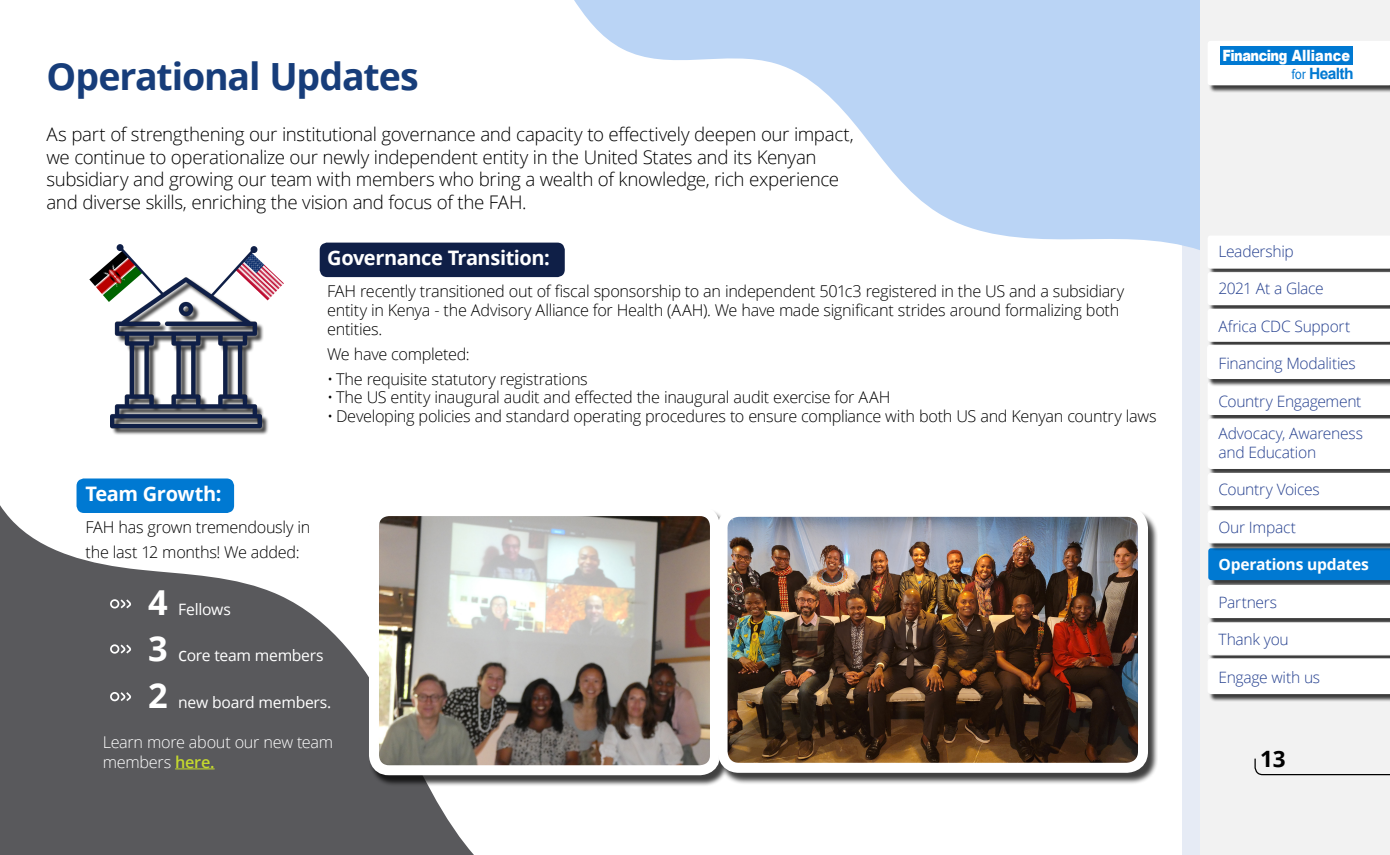
<style>
.page{position:relative;width:1390px;height:855px;background:#fff}
.page>*{position:absolute;margin:0;border:0;box-sizing:border-box;transform-origin:0 0}
.t1{font:700 37.5px "Open Sans";letter-spacing:-.03em;color:#173d7a}
.t2{font:700 22.5px "Open Sans";color:#000}
.t3{font:700 20px "Open Sans";letter-spacing:-.02em;color:#fff}
.t4{font:300 18.75px/22.5px "Open Sans";letter-spacing:-.02em;color:#000}
.t5{font:300 16.25px/18.8px "Open Sans";letter-spacing:-.02em;color:#000}
.t6{font:300 16.25px/20px "Open Sans";letter-spacing:-.02em;color:#fff}
.t7{font:15.69px "Open Sans";letter-spacing:-.02em;color:#fff}
.t8{font:300 15.62px/32.5px "Open Sans";letter-spacing:-.02em;color:#25408f}
.t9{font:700 15.62px "Open Sans";letter-spacing:-.02em;color:#fff}
.t10{font:700 15.62px "Arial";letter-spacing:-.04em;color:#0079d2}
.t11{font:900 15.56px "Arial";letter-spacing:-.04em;color:#fff;scale:.83 1}
.s1{font-weight:700;font-size:34.38px}
.s2{font-size:18.75px}
.s3{font-weight:600;color:#c4d82e}
.s4{font-family:"Proxima Nova Cond";font-weight:400;font-size:15px}
</style>
<div class="page">
<div style="left:1182px;top:0;width:207px;height:855px;background:#e6ebf5"></div>
<div style="left:320px;top:243px;width:245px;height:34px;background:#0f1f47;border-radius:8px"></div>
<svg style="left:459px;top:0;width:741px;height:251px;fill:#bad4f5"></svg>
<div style="left:1200px;top:0;width:189px;height:855px;background:#f2f2f2"></div>
<svg style="left:0;top:478px;width:474px;height:377px;fill:#59595c"></svg>
<div style="left:369px;top:508px;width:360px;height:279px;background:#000;opacity:.75"></div>
<img style="left:380px;top:517px;width:329px;height:247px">
<div style="left:369px;top:506px;width:351px;height:269px;border:10px solid #fff;border-radius:15px"></div>
<div style="left:717px;top:509px;width:441px;height:276px;background:#000;opacity:.75"></div>
<img style="left:728px;top:518px;width:408px;height:244px">
<div style="left:717px;top:507px;width:430px;height:266px;border:10px solid #fff;border-radius:16px"></div>
<div style="left:921px;top:787px;width:11px;height:11px;border:2px solid #fff;border-radius:50%"></div>
<svg style="left:930px;top:784px;width:15px;height:12px"></svg>
<hr style="left:175px;top:769px;width:40px;height:1px;background:#c4d82e">
<div style="left:110px;top:599px;width:9px;height:10px;border:2px solid #fff;border-radius:50%"></div>
<svg style="left:119px;top:598px;width:12px;height:12px"></svg>
<div style="left:110px;top:644px;width:9px;height:10px;border:2px solid #fff;border-radius:50%"></div>
<svg style="left:119px;top:643px;width:12px;height:12px"></svg>
<div style="left:110px;top:692px;width:9px;height:9px;border:2px solid #fff;border-radius:50%"></div>
<svg style="left:119px;top:690px;width:12px;height:13px"></svg>
<svg style="left:1207px;top:236px;width:182px;height:466px"></svg>
<svg style="left:1254px;top:758px;width:135px;height:18px"></svg>
<div style="left:111px;top:279px;width:158px;height:156px;background:#000;opacity:.75"></div>
<img style="left:110px;top:277px;width:151px;height:151px">
<img style="left:89px;top:255px;width:54px;height:47px">
<div style="left:117px;top:244px;width:6px;height:7px;border:2px solid #0f1f47;border-radius:50%"></div>
<svg style="left:117px;top:245px;width:49px;height:53px"></svg>
<img style="left:257px;top:258px;width:27px;height:42px">
<div style="left:250px;top:246px;width:7px;height:7px;border:2px solid #0f1f47;border-radius:50%"></div>
<svg style="left:207px;top:247px;width:50px;height:53px"></svg>
<div style="left:1208px;top:42px;width:181px;height:51px;background:#000;opacity:.75"></div>
<div style="left:1208px;top:41px;width:181px;height:44px;background:#fff"></div>
<div style="left:1220px;top:47px;width:132px;height:18px;background:#0079d2"></div>
<h1 class="t1" style="left:46px;top:50px;width:374px">Operational Updates</h1>
<p class="t4" style="left:46px;top:123px;width:809px">As part of strengthening our institutional governance and capacity to effectively deepen our impact, we continue to operationalize our newly independent entity in the United States and its Kenyan subsidiary and growing our team with members who bring a wealth of knowledge, rich experience and diverse skills, enriching the vision and focus of the FAH.</p>
<p class="t3" style="left:327px;top:243px;width:224px">Governance Transition:</p>
<p class="t5" style="left:327px;top:282px;width:798px">FAH recently transitioned out of fiscal sponsorship to an independent 501c3 registered in the US and a subsidiary entity in Kenya - the Advisory Alliance for Health (AAH). We have made significant strides around formalizing both entities.</p>
<p class="t5" style="left:327px;top:344px;width:144px">We have completed:</p>
<p class="t5" style="left:327px;top:369px;width:262px">• The requisite statutory registrations</p>
<p class="t5" style="left:327px;top:388px;width:564px">• The US entity inaugural audit and effected the inaugural audit exercise for AAH</p>
<p class="t5" style="left:327px;top:407px;width:831px">• Developing policies and standard operating procedures to ensure compliance with both US and Kenyan country laws</p>
<p class="t3" style="left:86px;top:480px;width:137px">Team Growth:</p>
<p class="t5" style="left:86px;top:517px;width:226px">FAH has grown tremendously in</p>
<p class="t5" style="left:86px;top:542px;width:215px">the last 12 months! We added:</p>
<p class="t7" style="left:148px;top:598px;width:84px"><span class="s1">4</span> Fellows</p>
<p class="t7" style="left:148px;top:644px;width:177px"><span class="s1">3</span> <span class="s2">c</span>ore team members</p>
<p class="t7" style="left:148px;top:692px;width:185px"><span class="s1">2</span> new board members.</p>
<p class="t6" style="left:103px;top:731px;width:232px">Learn more about our new team members <span class="s3">here.</span></p>
<p class="t11" style="left:1222px;top:45px;width:155px">Financing Alliance</p>
<p class="t10" style="left:1291px;top:62px;width:64px"><span class="s4">for</span> Health</p>
<p class="t8" style="left:1218px;top:234px;width:77px">Leadership</p>
<p class="t8" style="left:1218px;top:272px;width:107px">2021 At a Glace</p>
<p class="t8" style="left:1218px;top:309px;width:133px">Africa CDC Support</p>
<p class="t8" style="left:1218px;top:347px;width:139px">Financing Modalities</p>
<p class="t8" style="left:1218px;top:384px;width:146px">Country Engagement<br>Advocacy, Awareness</p>
<p class="t8" style="left:1218px;top:436px;width:99px">and Education</p>
<p class="t8" style="left:1218px;top:473px;width:103px">Country Voices</p>
<p class="t8" style="left:1218px;top:511px;width:79px">Our Impact</p>
<p class="t9" style="left:1218px;top:554px;width:152px">Operations updates</p>
<p class="t8" style="left:1218px;top:586px;width:60px">Partners</p>
<p class="t8" style="left:1218px;top:623px;width:72px">Thank you</p>
<p class="t8" style="left:1218px;top:661px;width:103px">Engage with us</p>
<h2 class="t2" style="left:1260px;top:743px;width:27px">13</h2>
</div>
